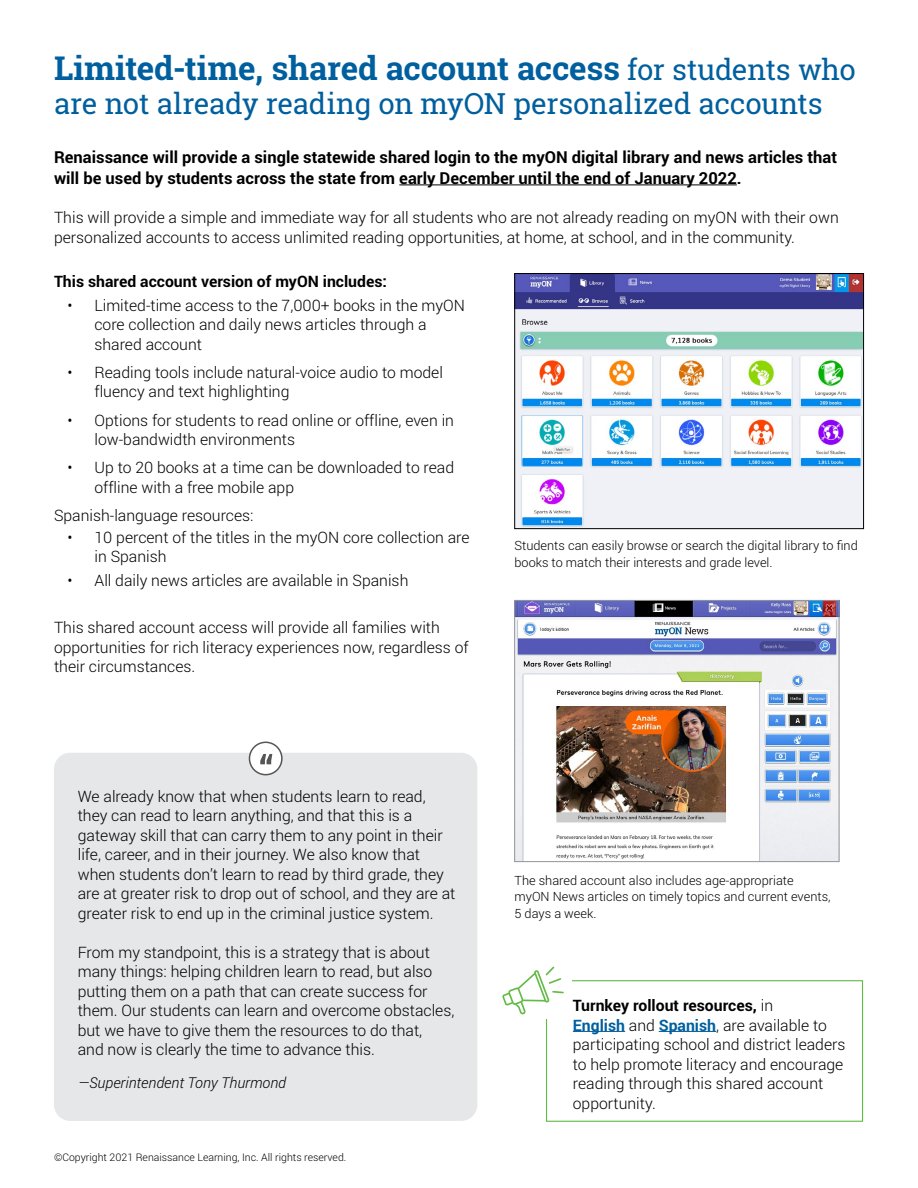
<style>
.page{position:relative;width:918px;height:1188px;background:#fff}
.page>*{position:absolute;margin:0;border:0;box-sizing:border-box;transform-origin:0 0}
.t1{font:700 33px "Roboto Slab";letter-spacing:-.005em;color:#005f9e}
.t2{font:29.25px "Roboto Slab";letter-spacing:-.01em;color:#005f9e}
.P_Body_Copy_10_5{font:700 16.5px/21px "Roboto";color:#000}
.P_Body_Copy_10_5-2{font:300 15.75px/19.5px "Roboto";color:#000}
.P_Body_Copy_10_5-3{font:700 15.75px "Roboto";color:#000}
.P_Body_Copy_10_5-4{font:italic 300 15px "Roboto";color:#000}
.t3{font:300 12.75px/16.5px "Roboto";color:#000}
.Subhead{font:300 10.5px "Roboto";color:#000}
.s1{font-weight:400;font-size:29.25px}
.s2{font-weight:700}
.s3{font-weight:700;color:#005f9e}
</style>
<div class="page">
<div style="left:546px;top:980px;width:317px;height:142px;border:1px solid #62bb46"></div>
<img style="left:517px;top:275px;width:345px;height:252px">
<div style="left:515px;top:273px;width:349px;height:256px;border:1px solid #000"></div>
<img style="left:516px;top:602px;width:321px;height:258px">
<div style="left:514px;top:600px;width:325px;height:262px;border:1px solid #939598"></div>
<hr style="left:399px;top:184px;width:338px;height:1px;background:#000">
<div style="left:54px;top:753px;width:423px;height:368px;background:#e6e7e8;border-radius:16px"></div>
<div style="left:249px;top:742px;width:33px;height:33px;background:#fff;border-radius:50%"></div>
<div style="left:249px;top:742px;width:34px;height:33px;border:2px solid #555;border-radius:50%"></div>
<svg style="left:260px;top:754px;width:12px;height:10px"></svg>
<div style="left:500px;top:960px;width:72px;height:59px;background:#fff"></div>
<svg style="left:502px;top:966px;width:62px;height:49px"></svg>
<hr style="left:573px;top:1031px;width:52px;height:1px;background:#005f9e">
<hr style="left:659px;top:1031px;width:57px;height:1px;background:#005f9e">
<p class="t1" style="left:54px;top:45px;width:804px">Limited-time, shared account access <span class="s1">for students who</span></p>
<p class="t2" style="left:54px;top:83px;width:770px">are not already reading on myON personalized accounts</p>
<p class="P_Body_Copy_10_5" style="left:54px;top:146px;width:785px">Renaissance will provide a single statewide shared login to the myON digital library and news articles that will be used by students across the state from early December until the end of January 2022.</p>
<p class="P_Body_Copy_10_5-2" style="left:54px;top:207px;width:786px">This will provide a simple and immediate way for all students who are not already reading on myON with their own personalized accounts to access unlimited reading opportunities, at home, at school, and in the community.</p>
<p class="P_Body_Copy_10_5-3" style="left:54px;top:270px;width:334px">This shared account version of myON includes:</p>
<p class="P_Body_Copy_10_5-2" style="left:94px;top:295px;width:372px;text-indent:-27px">• Limited-time access to the 7,000+ books in the myON core collection and daily news articles through a shared account</p>
<p class="P_Body_Copy_10_5-2" style="left:94px;top:362px;width:350px;text-indent:-27px">• Reading tools include natural-voice audio to model fluency and text highlighting</p>
<p class="P_Body_Copy_10_5-2" style="left:94px;top:410px;width:361px;text-indent:-27px">• Options for students to read online or offline, even in low-bandwidth environments</p>
<p class="P_Body_Copy_10_5-2" style="left:94px;top:457px;width:361px;text-indent:-27px">• Up to 20 books at a time can be downloaded to read offline with a free mobile app</p>
<p class="P_Body_Copy_10_5-2" style="left:54px;top:505px;width:201px">Spanish-language resources:</p>
<p class="P_Body_Copy_10_5-2" style="left:94px;top:527px;width:377px;text-indent:-27px">• 10 percent of the titles in the myON core collection are in Spanish</p>
<p class="P_Body_Copy_10_5-2" style="left:68px;top:570px;width:342px">• All daily news articles are available in Spanish</p>
<p class="P_Body_Copy_10_5-2" style="left:54px;top:618px;width:416px">This shared account access will provide all families with opportunities for rich literacy experiences now, regardless of their circumstances.</p>
<p class="t3" style="left:514px;top:537px;width:345px">Students can easily browse or search the digital library to find books to match their interests and grade level.</p>
<p class="P_Body_Copy_10_5-2" style="left:78px;top:786px;width:379px">We already know that when students learn to read, they can read to learn anything, and that this is a gateway skill that can carry them to any point in their life, career, and in their journey. We also know that when students don’t learn to read by third grade, they are at greater risk to drop out of school, and they are at greater risk to end up in the criminal justice system.</p>
<p class="P_Body_Copy_10_5-2" style="left:78px;top:942px;width:378px">From my standpoint, this is a strategy that is about many things: helping children learn to read, but also putting them on a path that can create success for them. Our students can learn and overcome obstacles, but we have to give them the resources to do that,<br>and now is clearly the time to advance this.</p>
<p class="P_Body_Copy_10_5-4" style="left:78px;top:1072px;width:210px">—Superintendent Tony Thurmond</p>
<p class="Subhead" style="left:54px;top:1150px;width:294px">©Copyright 2021 Renaissance Learning, Inc. All rights reserved.</p>
<p class="t3" style="left:514px;top:872px;width:318px">The shared account also includes age-appropriate myON News articles on timely topics and current events,<br>5 days a week.</p>
<p class="P_Body_Copy_10_5-2" style="left:573px;top:995px;width:274px"><span class="s2">Turnkey rollout resources,</span> in<br><span class="s3">English</span> and <span class="s3">Spanish</span>, are available to participating school and district leaders to help promote literacy and encourage reading through this shared account opportunity.</p>
</div>
